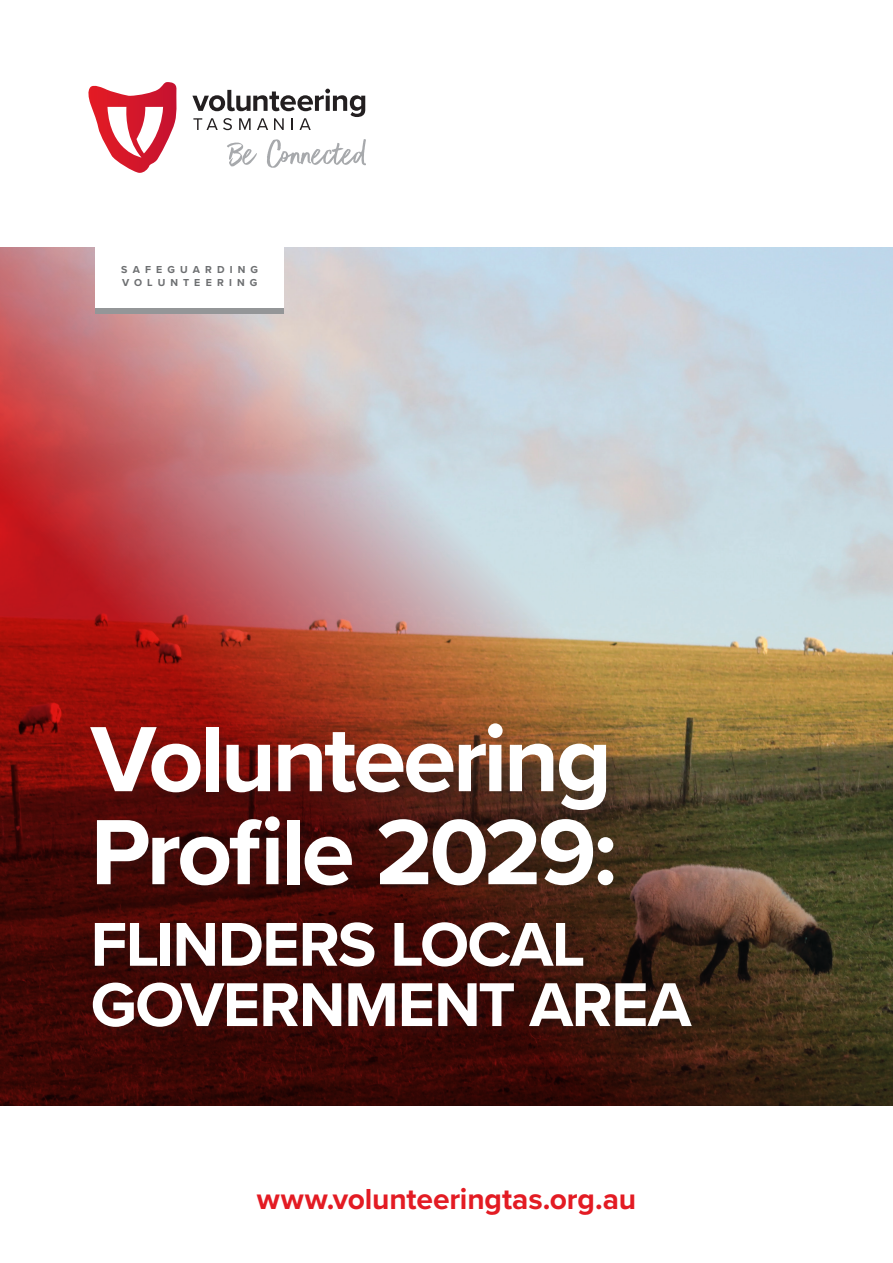
<style>
.page{position:relative;width:893px;height:1263px;background:#fff}
.page>*{position:absolute;margin:0;border:0;box-sizing:border-box;transform-origin:0 0}
.t1{font:700 96px/93px "Proxima Nova";letter-spacing:-.04em;color:#fff}
.t2{font:700 64.05px/60.3px "Proxima Nova";letter-spacing:-.025em;color:#fff}
.t3{font:700 30px "Proxima Nova";letter-spacing:-.005em;color:#e31b23}
.t4{font:700 10.5px/12.6px "Proxima Nova";letter-spacing:.49em;color:#6d6f71}
</style>
<div class="page">
<img style="left:0;top:247px;width:893px;height:859px">
<svg style="left:192px;top:89px;width:173px;height:41px"></svg>
<svg style="left:88px;top:82px;width:89px;height:91px"></svg>
<svg style="left:267px;top:139px;width:99px;height:29px"></svg>
<svg style="left:227px;top:143px;width:30px;height:23px"></svg>
<div style="left:88px;top:720px;width:618px;height:321px;background:#231f20;opacity:.2"></div>
<div style="left:95px;top:237px;width:189px;height:77px;background:#fff"></div>
<div style="left:95px;top:308px;width:189px;height:6px;background:#949698"></div>
<p class="t4" style="left:121px;top:263px;width:138px">SAFEGUARDING<br>VOLUNTEERING</p>
<h1 class="t1" style="left:91px;top:710px;width:528px">Volunteering<br>Profile 2029:</h1>
<p class="t2" style="left:91px;top:913px;width:602px">FLINDERS LOCAL<br>GOVERNMENT AREA</p>
<p class="t3" style="left:257px;top:1176px;width:381px">www.volunteeringtas.org.au</p>
</div>
